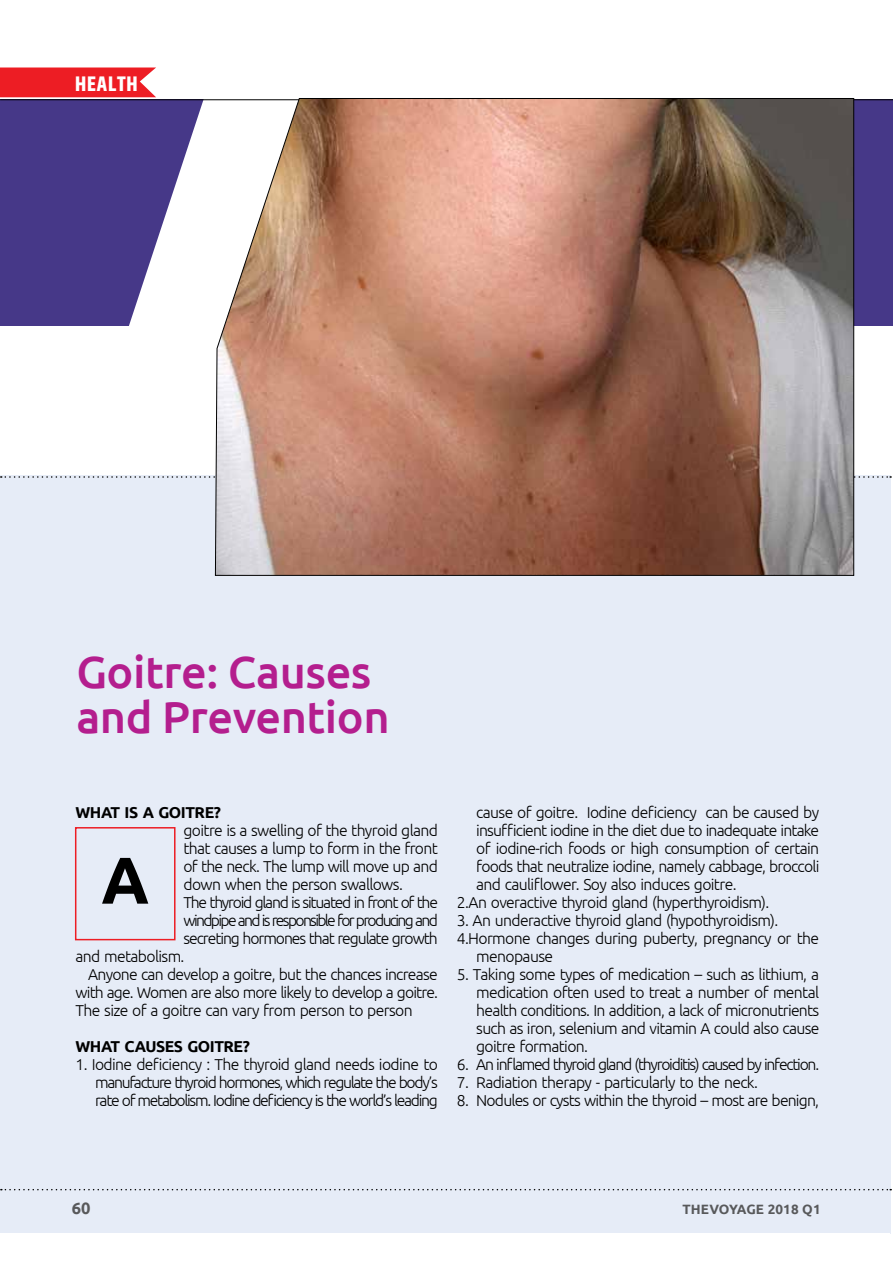
<style>
.page{position:relative;width:893px;height:1263px;background:#fff}
.page>*{position:absolute;margin:0;border:0;box-sizing:border-box;transform-origin:0 0}
.t1{font:700 66px "Ubuntu";color:#000}
.t2{font:500 45px/45px "Ubuntu";letter-spacing:-.01em;color:#b41e8e}
.t3{font:700 21px "Khand";letter-spacing:.04em;color:#fff}
.t4{font:700 16.5px "Ubuntu";color:#58595b}
.t5{font:300 15.75px/18px "Ubuntu";letter-spacing:-.045em;color:#000;text-align:justify}
.t6{font:300 15.75px "Ubuntu";letter-spacing:-.08em;color:#000}
.t7{font:300 15.75px "Ubuntu";letter-spacing:-.105em;color:#000}
.t8{font:300 15.75px "Ubuntu";letter-spacing:-.065em;color:#000}
.t9{font:700 15.75px "Ubuntu";letter-spacing:-.03em;color:#000}
.t10{font:700 13.5px "Ubuntu";letter-spacing:.01em;color:#58595b}
</style>
<div class="page">
<svg style="left:0;top:100px;width:893px;height:226px;fill:#463888"></svg>
<div style="left:0;top:475px;width:891px;height:759px;background:#e6ecf7"></div>
<svg style="left:1px;top:476px;width:890px;height:2px"></svg>
<svg style="left:1px;top:1189px;width:890px;height:1px"></svg>
<hr style="left:0;top:99px;width:893px;height:1px;background:#000">
<div style="left:0;top:68px;width:156px;height:29px;background:#ed1d24"></div>
<div style="left:75px;top:827px;width:101px;height:113px;border:2px solid #ed1d24"></div>
<svg style="left:215px;top:98px;width:639px;height:478px;background:#a77e6d"></svg>
<h3 class="t3" style="left:75px;top:69px;width:64px">health</h3>
<h2 class="t2" style="left:76px;top:647px;width:315px">Goitre: Causes and Prevention</h2>
<p class="t9" style="left:75px;top:803px;width:147px">WHAT IS A GOITRE?</p>
<p class="t5" style="left:183px;top:821px;width:256px">goitre is a swelling of the thyroid gland</p>
<p class="t5" style="left:183px;top:839px;width:256px">that causes a lump to form in the front</p>
<p class="t5" style="left:183px;top:857px;width:256px">of the neck. The lump will move up and</p>
<p class="t5" style="left:183px;top:875px;width:221px">down when the person swallows.</p>
<p class="t6" style="left:183px;top:893px;width:256px">The thyroid gland is situated in front of the</p>
<p class="t7" style="left:183px;top:911px;width:256px">windpipe and is responsible for producing and</p>
<p class="t8" style="left:183px;top:929px;width:256px">secreting hormones that regulate growth</p>
<p class="t5" style="left:75px;top:947px;width:111px">and metabolism.</p>
<p class="t5" style="left:88px;top:965px;width:351px">Anyone can develop a goitre, but the chances increase</p>
<p class="t5" style="left:75px;top:983px;width:364px">with age. Women are also more likely to develop a goitre.</p>
<p class="t5" style="left:75px;top:1001px;width:339px">The size of a goitre can vary from person to person</p>
<p class="t9" style="left:75px;top:1037px;width:176px">WHAT CAUSES GOITRE?</p>
<p class="t5" style="left:95px;top:1055px;width:344px;text-indent:-20px">1. Iodine deficiency : The thyroid gland needs iodine to manufacture thyroid hormones, which regulate the body’s rate of metabolism. Iodine deficiency is the world’s leading</p>
<h1 class="t1" style="left:101px;top:840px;width:48px">A</h1>
<p class="t5" style="left:476px;top:803px;width:344px">cause of goitre. Iodine deficiency can be caused by</p>
<p class="t5" style="left:476px;top:821px;width:344px">insufficient iodine in the diet due to inadequate intake</p>
<p class="t5" style="left:476px;top:839px;width:344px">of iodine-rich foods or high consumption of certain</p>
<p class="t5" style="left:476px;top:857px;width:345px">foods that neutralize iodine, namely cabbage, broccoli</p>
<p class="t5" style="left:476px;top:875px;width:262px">and cauliflower. Soy also induces goitre.</p>
<p class="t5" style="left:457px;top:893px;width:314px">2.An overactive thyroid gland (hyperthyroidism).</p>
<p class="t5" style="left:457px;top:911px;width:323px">3. An underactive thyroid gland (hypothyroidism).</p>
<p class="t5" style="left:457px;top:929px;width:364px">4.Hormone changes during puberty, pregnancy or the</p>
<p class="t5" style="left:476px;top:947px;width:78px">menopause</p>
<p class="t5" style="left:476px;top:965px;width:345px;text-indent:-19px">5. Taking some types of medication – such as lithium, a medication often used to treat a number of mental health conditions. In addition, a lack of micronutrients such as iron, selenium and vitamin A could also cause goitre formation.</p>
<p class="t6" style="left:457px;top:1055px;width:364px">6. An inflamed thyroid gland (thyroiditis) caused by infection.</p>
<p class="t5" style="left:457px;top:1073px;width:303px">7. Radiation therapy - particularly to the neck.</p>
<p class="t5" style="left:457px;top:1091px;width:364px">8. Nodules or cysts within the thyroid – most are benign,</p>
<p class="t4" style="left:72px;top:1198px;width:20px">60</p>
<p class="t10" style="left:682px;top:1201px;width:140px">THEVOYAGE 2018 Q1</p>
</div>
